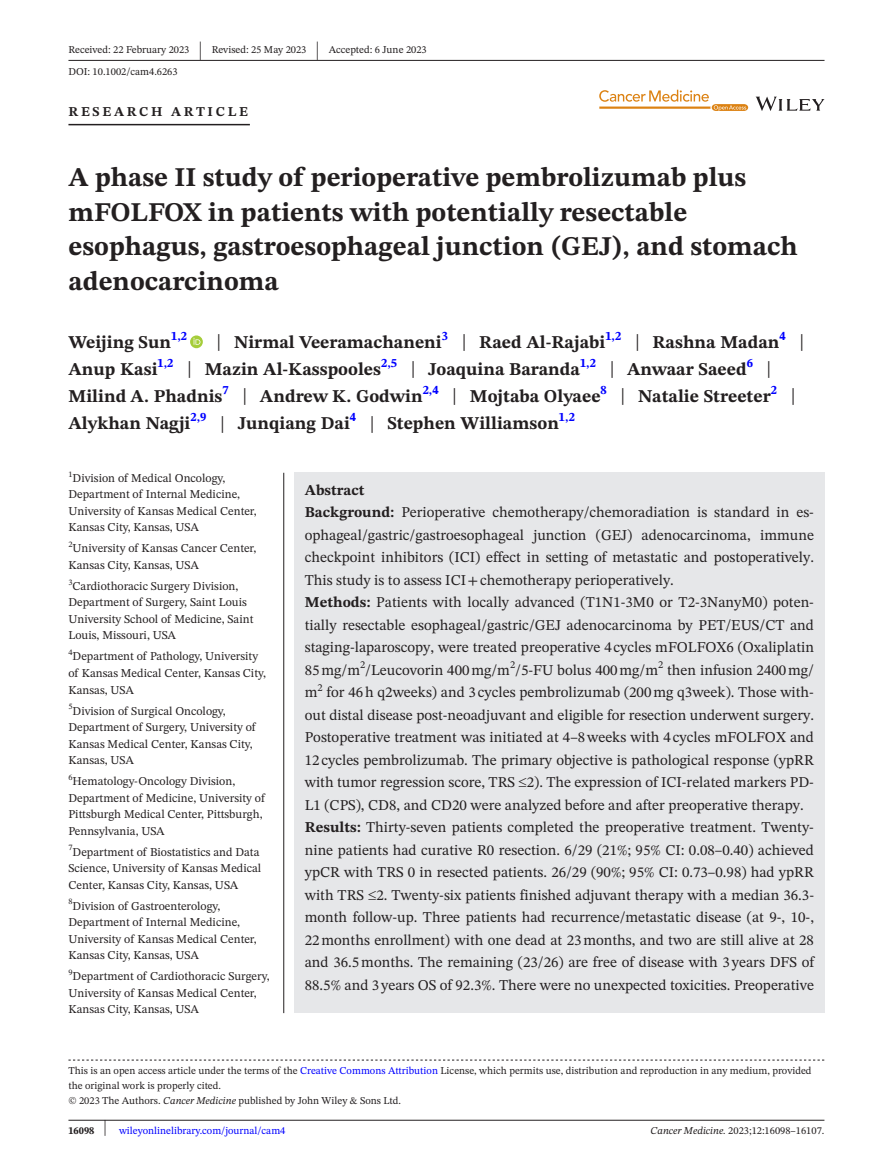
<style>
.page{position:relative;width:893px;height:1174px;background:#fff}
.page>*{position:absolute;margin:0;border:0;box-sizing:border-box;transform-origin:0 0}
.t1{font:700 27px/34.5px "STIX Two Text";color:#231f20}
.t2{font:25.65px "STIX Two Text";color:#231f20;scale:.49 1}
.t3{font:700 18px/27px "STIX Two Text";color:#231f20}
.t4{font:15px/22.5px "STIX Two Text";color:#231f20}
.t5{font:700 13.5px "STIX Two Text";letter-spacing:.2em;color:#231f20}
.t6{font:700 12.6px "STIX Two Text";color:#00f}
.t7{font:12px/16.5px "STIX Two Text";color:#231f20}
.t8{font:10.5px/15px "STIX Two Text";color:#231f20}
.t9{font:10.5px "STIX Two Text";color:#00f}
.t10{font:8.4px "STIX Two Text";color:#231f20}
.s1{font-weight:400;font-size:23.4px}
.s2{font-weight:700}
.s3{font-family:"STIX"}
.s4{color:#00f}
.s5{font-style:italic}
.s6{font-weight:700;color:#231f20}
.s7{font-size:22.2px;color:#231f20}
</style>
<div class="page">
<hr style="left:68px;top:1119px;width:756px;height:1px;background:#231f20">
<svg style="left:756px;top:97px;width:68px;height:14px"></svg>
<svg style="left:599px;top:90px;width:149px;height:21px"></svg>
<hr style="left:68px;top:60px;width:756px;height:1px;background:#231f20">
<hr style="left:68px;top:124px;width:182px;height:1px;background:#231f20">
<svg style="left:190px;top:335px;width:13px;height:13px"></svg>
<svg style="left:193px;top:338px;width:7px;height:7px"></svg>
<svg style="left:68px;top:1059px;width:756px;height:1px"></svg>
<div style="left:294px;top:473px;width:530px;height:540px;background:#e6e7e9"></div>
<hr style="left:283px;top:473px;width:1px;height:540px;background:#231f20">
<p class="t8" style="left:68px;top:42px;width:123px">Received: 22 February 2023</p>
<h2 class="t2" style="left:199px;top:32px;width:8px">|</h2>
<p class="t8" style="left:212px;top:42px;width:96px">Revised: 25 May 2023</p>
<h2 class="t2" style="left:316px;top:32px;width:8px">|</h2>
<p class="t8" style="left:329px;top:42px;width:100px">Accepted: 6 June 2023</p>
<p class="t8" style="left:68px;top:64px;width:111px">DOI: 10.1002/cam4.6263</p>
<p class="t5" style="left:68px;top:101px;width:181px">RESEARCH ARTICLE</p>
<h1 class="t1" style="left:68px;top:161px;width:731px">A phase II study of perioperative pembrolizumab plus mFOLFOX in patients with potentially resectable esophagus, gastroesophageal junction (GEJ), and stomach adenocarcinoma</h1>
<p class="t3" style="left:68px;top:329px;width:737px;text-indent:148px"><span class="s1">|</span> Nirmal Veeramachaneni<sup>3</sup> <span class="s1">|</span> Raed Al-Rajabi<sup>1,2</sup> <span class="s1">|</span> Rashna Madan<sup>4</sup> <span class="s1">| </span>Anup Kasi<sup>1,2</sup> <span class="s1">|</span> Mazin Al-Kasspooles<sup>2,5</sup> <span class="s1">|</span> Joaquina Baranda<sup>1,2</sup> <span class="s1">|</span> Anwaar Saeed<sup>6</sup> <span class="s1">| </span>Milind A. Phadnis<sup>7</sup> <span class="s1">|</span> Andrew K. Godwin<sup>2,4</sup> <span class="s1">|</span> Mojtaba Olyaee<sup>8</sup> <span class="s1">|</span> Natalie Streeter<sup>2</sup> <span class="s1">| </span>Alykhan Nagji<sup>2,9</sup> <span class="s1">|</span> Junqiang Dai<sup>4</sup> <span class="s1">|</span> Stephen Williamson</p>
<p class="t3" style="left:68px;top:329px;width:120px">Weijing Sun<sup>1,2</sup></p>
<p class="t6" style="left:559px;top:408px;width:17px">1,2</p>
<p class="t7" style="left:68px;top:469px;width:190px"><sup>1</sup>Division of Medical Oncology,<br>Department of Internal Medicine,<br>University of Kansas Medical Center,<br>Kansas City, Kansas, USA</p>
<p class="t7" style="left:68px;top:540px;width:189px"><sup>2</sup>University of Kansas Cancer Center,<br>Kansas City, Kansas, USA</p>
<p class="t7" style="left:68px;top:577px;width:187px"><sup>3</sup>Cardiothoracic Surgery Division,<br>Department of Surgery, Saint Louis<br>University School of Medicine, Saint<br>Louis, Missouri, USA</p>
<p class="t7" style="left:68px;top:648px;width:199px"><sup>4</sup>Department of Pathology, University of Kansas Medical Center, Kansas City,<br>Kansas, USA</p>
<p class="t7" style="left:68px;top:702px;width:189px"><sup>5</sup>Division of Surgical Oncology,<br>Department of Surgery, University of<br>Kansas Medical Center, Kansas City,<br>Kansas, USA</p>
<p class="t7" style="left:68px;top:772px;width:198px"><sup>6</sup>Hematology-Oncology Division, Department of Medicine, University of Pittsburgh Medical Center, Pittsburgh, Pennsylvania, USA</p>
<p class="t10" style="left:68px;top:841px;width:6px">7</p>
<p class="t7" style="left:68px;top:843px;width:194px;text-indent:4px">Department of Biostatistics and Data<br>Science, University of Kansas Medical<br>Center, Kansas City, Kansas, USA</p>
<p class="t10" style="left:68px;top:895px;width:6px">8</p>
<p class="t7" style="left:68px;top:897px;width:190px;text-indent:4px">Division of Gastroenterology,<br>Department of Internal Medicine,<br>University of Kansas Medical Center,<br>Kansas City, Kansas, USA</p>
<p class="t10" style="left:68px;top:966px;width:6px">9</p>
<p class="t7" style="left:68px;top:967px;width:203px;text-indent:4px">Department of Cardiothoracic Surgery,<br>University of Kansas Medical Center,<br>Kansas City, Kansas, USA</p>
<p class="t4" style="left:305px;top:478px;width:511px"><span class="s2">Abstract<br>Background:</span> Perioperative chemotherapy/chemoradiation is standard in es&shy;ophageal/gastric/gastroesophageal junction (GEJ) adenocarcinoma, immune checkpoint inhibitors (ICI) effect in setting of metastatic and postoperatively.<br>This study is to assess ICI<span class="s3">+</span>chemotherapy perioperatively.<br><span class="s2">Methods:</span> Patients with locally advanced (T1N1-3M0 or T2-3NanyM0) poten&shy;tially resectable esophageal/gastric/GEJ adenocarcinoma by PET/EUS/CT and staging-laparoscopy, were treated preoperative 4 cycles mFOLFOX6 (Oxaliplatin 85mg/m /Leucovorin 400mg/m /5-FU bolus 400mg/m</p>
<p class="t8" style="left:360px;top:657px;width:7px">2</p>
<p class="t8" style="left:510px;top:657px;width:7px">2</p>
<p class="t8" style="left:658px;top:657px;width:7px">2</p>
<p class="t4" style="left:667px;top:658px;width:148px">then infusion 2400mg/</p>
<p class="t8" style="left:318px;top:679px;width:7px">2</p>
<p class="t4" style="left:305px;top:681px;width:511px;text-indent:22px">for 46h q2weeks) and 3 cycles pembrolizumab (200mg q3week). Those with&shy;out distal disease post-neoadjuvant and eligible for resection underwent surgery.<br>Postoperative treatment was initiated at 4–8weeks with 4 cycles mFOLFOX and 12 cycles pembrolizumab. The primary objective is pathological response (ypRR with tumor regression score, TRS ≤2). The expression of ICI-related markers PD-L1 (CPS), CD8, and CD20 were analyzed before and after preoperative therapy.<br><span class="s2">Results:</span> Thirty-seven patients completed the preoperative treatment. Twenty&shy;nine patients had curative R0 resection. 6/29 (21%; 95% CI: 0.08–0.40) achieved ypCR with TRS 0 in resected patients. 26/29 (90%; 95% CI: 0.73–0.98) had ypRR with TRS ≤2. Twenty-six patients finished adjuvant therapy with a median 36.3- month follow-up. Three patients had recurrence/metastatic disease (at 9-, 10-, 22months enrollment) with one dead at 23months, and two are still alive at 28 and 36.5months. The remaining (23/26) are free of disease with 3 years DFS of 88.5% and 3 years OS of 92.3%. There were no unexpected toxicities. Preoperative</p>
<p class="t4" style="left:305px;top:681px;width:14px">m</p>
<p class="t8" style="left:68px;top:1063px;width:745px">This is an open access article under the terms of the <span class="s4">Creative Commons Attribution</span> License, which permits use, distribution and reproduction in any medium, provided the original work is properly cited.<br>© 2023 The Authors. <span class="s5">Cancer Medicine</span> published by John Wiley &amp; Sons Ltd.</p>
<p class="t9" style="left:68px;top:1123px;width:218px"><span class="s6">16098</span> <span class="s7">|</span> wileyonlinelibrary.com/journal/cam4</p>
<p class="t8" style="left:650px;top:1123px;width:175px"><span class="s5">Cancer Medicine.</span> 2023;12:16098–16107.</p>
</div>
